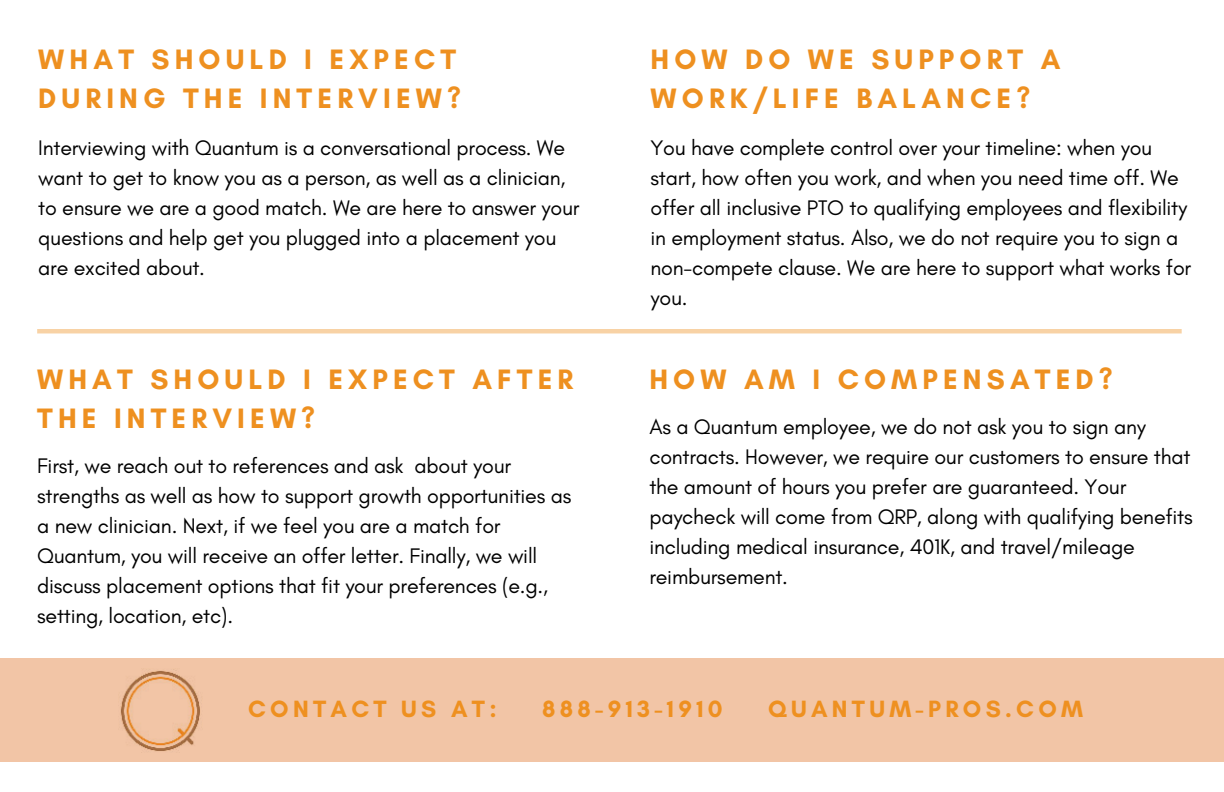
<style>
.page{position:relative;width:1224px;height:792px;background:#fff}
.page>*{position:absolute;margin:0;border:0;box-sizing:border-box;transform-origin:0 0}
.t1{font:700 28.6px/39px "Glacial Indifference";letter-spacing:.18em;color:#ee9020}
.t2{font:700 24px "Glacial Indifference";letter-spacing:.18em;color:#ee9020}
.t3{font:21.4px/30px "Glacial Indifference";letter-spacing:-.01em;color:#000}
</style>
<div class="page">
<div style="left:0;top:658px;width:1224px;height:104px;background:#f2c5a6"></div>
<hr style="left:37px;top:329px;width:1145px;height:4px;background:#f8d2a5">
<h1 class="t1" style="left:38px;top:40px;width:424px">WHAT SHOULD I EXPECT<br>DURING THE INTERVIEW?</h1>
<p class="t3" style="left:38px;top:133px;width:543px">Interviewing with Quantum is a conversational process. We want to get to know you as a person, as well as a clinician, to ensure we are a good match. We are here to answer your questions and help get you plugged into a placement you are excited about.</p>
<h1 class="t1" style="left:37px;top:360px;width:538px">WHAT SHOULD I EXPECT AFTER<br>THE INTERVIEW?</h1>
<p class="t3" style="left:37px;top:451px;width:536px">First, we reach out to references and ask about your strengths as well as how to support growth opportunities as a new clinician. Next, if we feel you are a match for Quantum, you will receive an offer letter. Finally, we will discuss placement options that fit your preferences (e.g., setting, location, etc).</p>
<h1 class="t1" style="left:651px;top:40px;width:411px">HOW DO WE SUPPORT A<br>WORK/LIFE BALANCE?</h1>
<p class="t3" style="left:651px;top:133px;width:542px">You have complete control over your timeline: when you start, how often you work, and when you need time off. We offer all inclusive PTO to qualifying employees and flexibility in employment status. Also, we do not require you to sign a non-compete clause. We are here to support what works for you.</p>
<h1 class="t1" style="left:649px;top:360px;width:465px">HOW AM I COMPENSATED?</h1>
<p class="t3" style="left:649px;top:412px;width:545px">As a Quantum employee, we do not ask you to sign any contracts. However, we require our customers to ensure that the amount of hours you prefer are guaranteed. Your paycheck will come from QRP, along with qualifying benefits including medical insurance, 401K, and travel/mileage reimbursement.</p>
<p class="t2" style="left:248px;top:694px;width:250px">CONTACT US AT:</p>
<p class="t2" style="left:542px;top:694px;width:182px">888-913-1910</p>
<p class="t2" style="left:768px;top:694px;width:316px">QUANTUM-PROS.COM</p>
</div>
